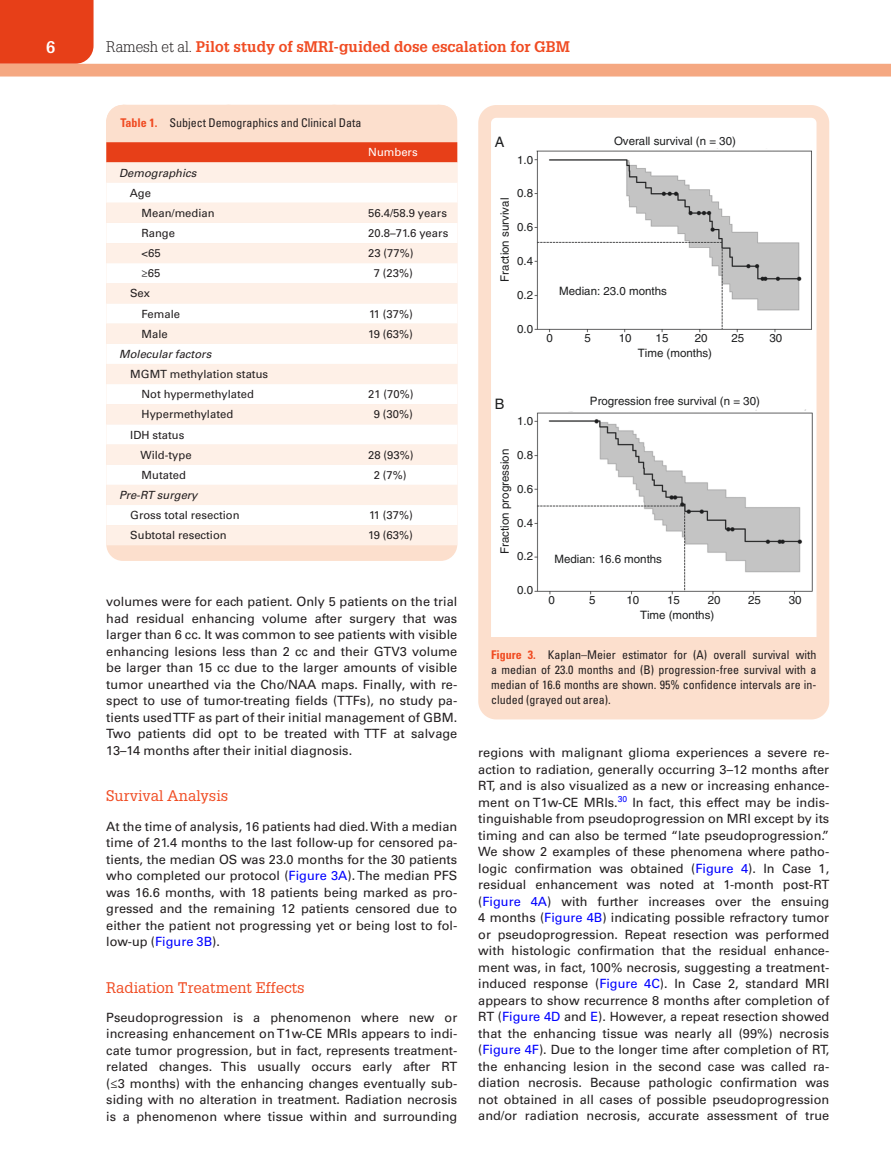
<style>
.page{position:relative;width:891px;height:1175px;background:#fff}
.page>*{position:absolute;margin:0;border:0;box-sizing:border-box;transform-origin:0 0}
.t1{font:700 16.5px "Glypha LT Std";color:#fff}
.t2{font:15px "Glypha LT Std Bold 2";color:#f04b22}
.HeadB{font:15px "Glypha LT Std";color:#f04b22}
.t3{font:14.4px "Helvetica 3";color:#1d1e1f}
.Text{font:12.75px/16.5px "Univers LT Std";color:#231f20;text-align:justify}
.FigCapt{font:condensed 12px/15px "Univers LT Std";color:#231f20;text-align:justify}
.TabTitle{font:condensed 12px "Univers LT Std";color:#231f20}
.t4{font:11.55px/14.7px "Helvetica 3";color:#1d1e1f}
.TabBody{font:11.25px "Univers LT Std";color:#231f20}
.TabBody-2{font:italic 11.25px "Univers LT Std";color:#231f20}
.TabBody2{font:11.25px "Univers LT Std";color:#231f20}
.TabBody1{font:italic 11.25px "Univers LT Std";color:#231f20}
.TableHeader{font:11.25px "Univers LT Std";color:#fff}
.s1{font-family:"Glypha LT Std";font-weight:300;color:#231f20}
.s2{font-weight:700;color:#f04b22}
.s3{color:#00f}
</style>
<div class="page">
<div style="left:0;top:0;width:94px;height:64px;background:#e73f18"></div>
<div style="left:0;top:64px;width:891px;height:12px;background:#f5a882"></div>
<div style="left:482px;top:637px;width:344px;height:74px;background:#fcdfcd"></div>
<img style="left:534px;top:148px;width:279px;height:447px">
<div style="left:478px;top:105px;width:351px;height:614px;border:13px solid #fcdfcd;border-radius:12px"></div>
<div style="left:106px;top:105px;width:351px;height:456px;background:#fcdfcd;border-radius:16px"></div>
<svg style="left:106px;top:105px;width:351px;height:57px"></svg>
<div style="left:106px;top:162px;width:351px;height:383px;background:#fef0e7"></div>
<svg style="left:106px;top:182px;width:351px;height:343px;background:#fef7f3"></svg>
<p class="t1" style="left:46px;top:37px;width:11px">6</p>
<p class="t2" style="left:106px;top:37px;width:465px"><span class="s1">Ramesh et al.</span> Pilot study of sMRI-guided dose escalation for GBM</p>
<p class="TabTitle" style="left:121px;top:115px;width:243px"><span class="s2">Table 1.</span> Subject Demographics and Clinical Data</p>
<p class="TableHeader" style="left:368px;top:146px;width:51px">Numbers</p>
<p class="TabBody1" style="left:119px;top:166px;width:79px">Demographics</p>
<p class="TabBody" style="left:130px;top:186px;width:23px">Age</p>
<p class="TabBody" style="left:142px;top:206px;width:75px">Mean/median</p>
<p class="TabBody" style="left:368px;top:206px;width:80px">56.4/58.9 years</p>
<p class="TabBody" style="left:142px;top:226px;width:35px">Range</p>
<p class="TabBody" style="left:368px;top:226px;width:82px">20.8–71.6 years</p>
<p class="TabBody" style="left:142px;top:246px;width:21px">&lt;65</p>
<p class="TabBody" style="left:368px;top:246px;width:47px">23 (77%)</p>
<p class="TabBody" style="left:142px;top:267px;width:20px">≥65</p>
<p class="TabBody" style="left:374px;top:267px;width:41px">7 (23%)</p>
<p class="TabBody" style="left:130px;top:287px;width:21px">Sex</p>
<p class="TabBody" style="left:142px;top:307px;width:40px">Female</p>
<p class="TabBody" style="left:369px;top:307px;width:45px">11 (37%)</p>
<p class="TabBody" style="left:142px;top:327px;width:28px">Male</p>
<p class="TabBody" style="left:368px;top:327px;width:46px">19 (63%)</p>
<p class="TabBody-2" style="left:119px;top:347px;width:94px">Molecular factors</p>
<p class="TabBody" style="left:130px;top:367px;width:139px">MGMT methylation status</p>
<p class="TabBody" style="left:142px;top:387px;width:114px">Not hypermethylated</p>
<p class="TabBody" style="left:368px;top:387px;width:47px">21 (70%)</p>
<p class="TabBody" style="left:142px;top:408px;width:93px">Hypermethylated</p>
<p class="TabBody" style="left:374px;top:408px;width:41px">9 (30%)</p>
<p class="TabBody" style="left:130px;top:428px;width:56px">IDH status</p>
<p class="TabBody" style="left:140px;top:448px;width:53px">Wild-type</p>
<p class="TabBody" style="left:368px;top:448px;width:47px">28 (93%)</p>
<p class="TabBody" style="left:142px;top:468px;width:46px">Mutated</p>
<p class="TabBody" style="left:374px;top:468px;width:34px">2 (7%)</p>
<p class="TabBody-2" style="left:119px;top:488px;width:80px">Pre-RT surgery</p>
<p class="TabBody" style="left:130px;top:508px;width:111px">Gross total resection</p>
<p class="TabBody" style="left:369px;top:508px;width:45px">11 (37%)</p>
<p class="TabBody2" style="left:130px;top:528px;width:98px">Subtotal resection</p>
<p class="TabBody2" style="left:368px;top:528px;width:46px">19 (63%)</p>
<p class="Text" style="left:106px;top:593px;width:353px">volumes were for each patient. Only 5 patients on the trial had residual enhancing volume after surgery that was larger than 6 cc. It was common to see patients with visible enhancing lesions less than 2 cc and their GTV3 volume be larger than 15 cc due to the larger amounts of visible tumor unearthed via the Cho/NAA maps. Finally, with re&shy;spect to use of tumor-treating fields (TTFs), no study pa&shy;tients used TTF as part of their initial management of GBM.<br>Two patients did opt to be treated with TTF at salvage 13–14 months after their initial diagnosis.</p>
<h3 class="HeadB" style="left:106px;top:787px;width:124px">Survival Analysis</h3>
<p class="Text" style="left:106px;top:817px;width:353px">At the time of analysis, 16 patients had died. With a median time of 21.4 months to the last follow-up for censored pa&shy;tients, the median OS was 23.0 months for the 30 patients who completed our protocol (<span class="s3">Figure 3A</span>). The median PFS was 16.6 months, with 18 patients being marked as pro&shy;gressed and the remaining 12 patients censored due to either the patient not progressing yet or being lost to fol&shy;low-up (<span class="s3">Figure 3B</span>).</p>
<h3 class="HeadB" style="left:106px;top:978px;width:200px">Radiation Treatment Effects</h3>
<p class="Text" style="left:106px;top:1009px;width:353px">Pseudoprogression is a phenomenon where new or increasing enhancement on T1w-CE MRIs appears to indi&shy;cate tumor progression, but in fact, represents treatment&shy;related changes. This usually occurs early after RT (≤3 months) with the enhancing changes eventually sub&shy;siding with no alteration in treatment. Radiation necrosis is a phenomenon where tissue within and surrounding</p>
<p class="t3" style="left:495px;top:133px;width:11px">A</p>
<p class="t4" style="left:517px;top:152px;width:18px">1.0</p>
<p class="t4" style="left:497px;top:282px;width:85px;rotate:-90deg">Fraction survival</p>
<p class="t4" style="left:517px;top:186px;width:18px">0.8</p>
<p class="t4" style="left:517px;top:220px;width:18px">0.6</p>
<p class="t4" style="left:517px;top:253px;width:18px">0.4</p>
<p class="t4" style="left:517px;top:287px;width:18px">0.2</p>
<p class="t4" style="left:517px;top:321px;width:18px">0.0</p>
<p class="t4" style="left:614px;top:133px;width:123px">Overall survival (n = 30)</p>
<p class="t4" style="left:559px;top:284px;width:109px">Median: 23.0 months</p>
<p class="t4" style="left:546px;top:331px;width:8px">0</p>
<p class="t4" style="left:585px;top:331px;width:8px">5</p>
<p class="t4" style="left:619px;top:331px;width:14px">10</p>
<p class="t4" style="left:638px;top:331px;width:76px;text-indent:18px">15<br>Time (months)</p>
<p class="t4" style="left:695px;top:331px;width:14px">20</p>
<p class="t4" style="left:732px;top:331px;width:14px">25</p>
<p class="t4" style="left:769px;top:331px;width:14px">30</p>
<p class="t3" style="left:495px;top:395px;width:11px">B</p>
<p class="t4" style="left:517px;top:414px;width:18px">1.0</p>
<p class="t4" style="left:517px;top:447px;width:18px">0.8</p>
<p class="t4" style="left:517px;top:481px;width:18px">0.6</p>
<p class="t4" style="left:497px;top:554px;width:106px;rotate:-90deg">Fraction progression</p>
<p class="t4" style="left:517px;top:515px;width:18px">0.4</p>
<p class="t4" style="left:517px;top:549px;width:18px">0.2</p>
<p class="t4" style="left:517px;top:582px;width:18px">0.0</p>
<p class="t4" style="left:590px;top:393px;width:171px">Progression free survival (n = 30)</p>
<p class="t4" style="left:555px;top:551px;width:109px">Median: 16.6 months</p>
<p class="t4" style="left:549px;top:592px;width:8px">0</p>
<p class="t4" style="left:589px;top:592px;width:8px">5</p>
<p class="t4" style="left:627px;top:592px;width:14px">10</p>
<p class="t4" style="left:640px;top:592px;width:76px;text-indent:27px">15<br>Time (months)</p>
<p class="t4" style="left:708px;top:592px;width:14px">20</p>
<p class="t4" style="left:748px;top:592px;width:14px">25</p>
<p class="t4" style="left:789px;top:592px;width:14px">30</p>
<p class="FigCapt" style="left:491px;top:646px;width:327px"><span class="s2">Figure 3.</span> Kaplan–Meier estimator for (A) overall survival with a median of 23.0 months and (B) progression-free survival with a median of 16.6 months are shown. 95% confidence intervals are in&shy;cluded (grayed out area).</p>
<p class="Text" style="left:478px;top:744px;width:353px">regions with malignant glioma experiences a severe re&shy;action to radiation, generally occurring 3–12 months after RT, and is also visualized as a new or increasing enhance&shy;ment on T1w-CE MRIs.<sup>30</sup> In fact, this effect may be indis&shy;tinguishable from pseudoprogression on MRI except by its timing and can also be termed “late pseudoprogression.” We show 2 examples of these phenomena where patho&shy;logic confirmation was obtained (<span class="s3">Figure 4</span>). In Case 1, residual enhancement was noted at 1-month post-RT (<span class="s3">Figure 4A</span>) with further increases over the ensuing 4 months (<span class="s3">Figure 4B</span>) indicating possible refractory tumor or pseudoprogression. Repeat resection was performed with histologic confirmation that the residual enhance&shy;ment was, in fact, 100% necrosis, suggesting a treatment&shy;induced response (<span class="s3">Figure 4C</span>). In Case 2, standard MRI appears to show recurrence 8 months after completion of RT (<span class="s3">Figure 4D</span> and <span class="s3">E</span>). However, a repeat resection showed that the enhancing tissue was nearly all (99%) necrosis (<span class="s3">Figure 4F</span>). Due to the longer time after completion of RT, the enhancing lesion in the second case was called ra&shy;diation necrosis. Because pathologic confirmation was not obtained in all cases of possible pseudoprogression and/or radiation necrosis, accurate assessment of true</p>
</div>
